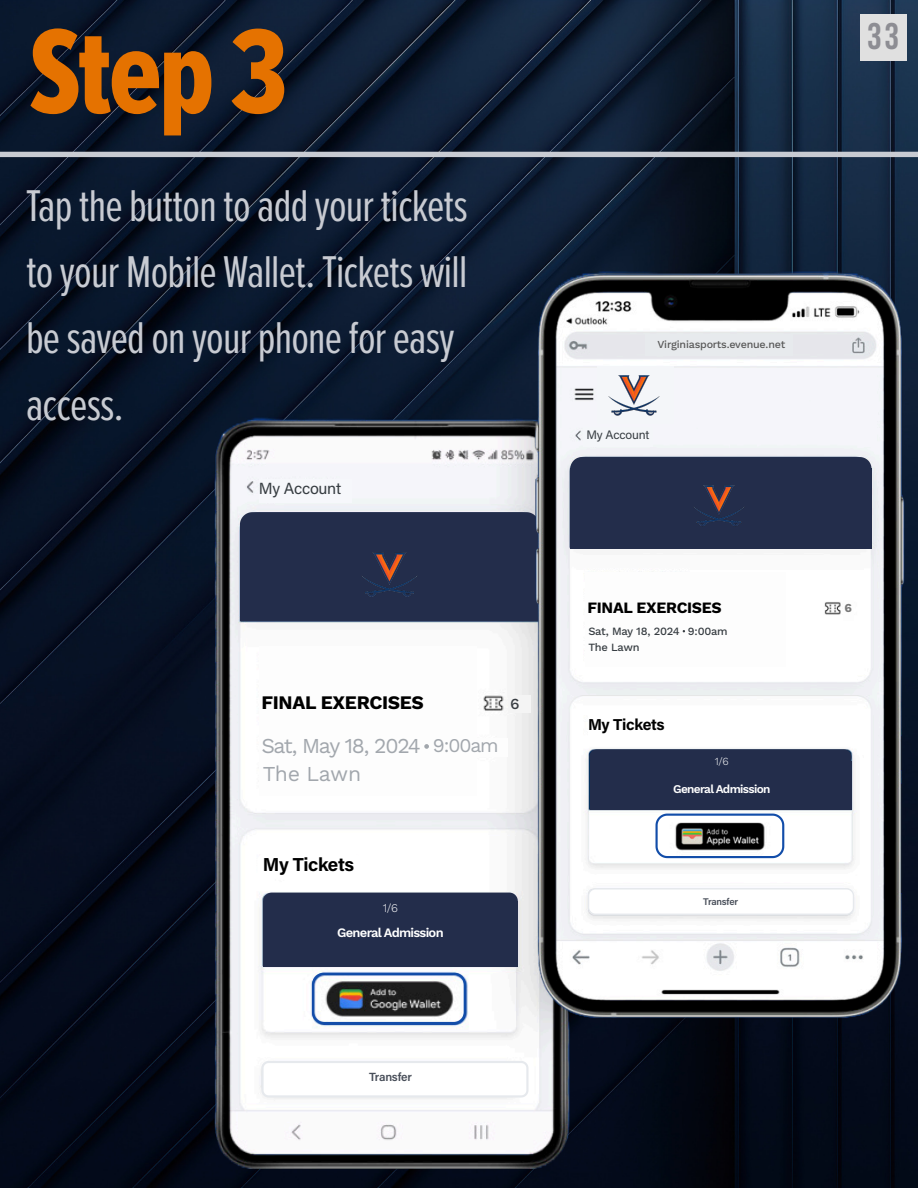
<style>
.page{position:relative;width:918px;height:1188px;background:#fff}
.page>*{position:absolute;margin:0;border:0;box-sizing:border-box;transform-origin:0 0}
.t1{font:124.2px "Proxima Nova Ex Cn Extrabld";color:#e57200}
.t2{font:46.2px/66.4px "Proxima Nova Ex Cn";letter-spacing:-.015em;color:#c8cbd2}
.t3{font:37.05px "Bebas Neue";color:#8d8d93}
.t4{font:21.3px "Work Sans";letter-spacing:-.055em;color:#a2a7ad}
.t5{font:700 19.05px "Work Sans";letter-spacing:-.015em;color:#000}
.t6{font:700 18.75px "Acumin Pro";letter-spacing:-.015em;color:#000}
.t7{font:16.05px "Acumin Pro";letter-spacing:-.015em;color:#373d42}
.t8{font:700 15.75px "Work Sans";letter-spacing:-.015em;color:#000}
.t9{font:700 15.75px "Acumin Pro";letter-spacing:-.015em;color:#000}
.t10{font:500 15.45px "Work Sans";color:#383d42}
.t11{font:600 12.9px "Work Sans";letter-spacing:-.055em;color:#fff}
.t12{font:12.3px "Acumin Pro";letter-spacing:-.015em;color:#373d42}
.t13{font:700 12.15px "Work Sans";color:#787878}
.t14{font:600 11.85px "Work Sans";letter-spacing:-.055em;color:#fff}
.t15{font:600 11.85px "Acumin Pro";letter-spacing:-.025em;color:#484e59}
.t16{font:300 11.85px "Work Sans";color:#fff}
.t17{font:500 11.1px/17px "Work Sans";letter-spacing:-.015em;color:#373d42}
.t18{font:300 10.8px "Work Sans";color:#fff}
.t19{font:500 10.65px "Work Sans";letter-spacing:-.015em;color:#575757}
.t20{font:600 9.75px "Acumin Pro";letter-spacing:-.025em;color:#484e59}
.s1{font-size:19.35px}
</style>
<div class="page">
<img style="left:0;top:0;width:918px;height:1188px">
<div style="left:0;top:152px;width:918px;height:5px;background:#c8cbd2"></div>
<img style="left:210px;top:267px;width:695px;height:901px">
<div style="left:259px;top:646px;width:217px;height:149px;background:#fdfdfd"></div>
<div style="left:471px;top:738px;width:37px;height:18px;background:#fdfdfd"></div>
<div style="left:508px;top:695px;width:23px;height:18px;background:#f4f4f4"></div>
<div style="left:263px;top:901px;width:255px;height:66px;background:#232d4b"></div>
<svg style="left:261px;top:890px;width:259px;height:22px"></svg>
<svg style="left:257px;top:854px;width:105px;height:25px"></svg>
<div style="left:240px;top:527px;width:299px;height:94px;background:#232d4b"></div>
<img style="left:362px;top:552px;width:55px;height:45px">
<svg style="left:238px;top:510px;width:282px;height:29px"></svg>
<svg style="left:424px;top:744px;width:5px;height:5px"></svg>
<img style="left:520px;top:266px;width:398px;height:763px">
<div style="left:645px;top:335px;width:148px;height:21px;background:#e7eaed"></div>
<svg style="left:587px;top:887px;width:268px;height:29px"></svg>
<svg style="left:260px;top:1060px;width:270px;height:39px"></svg>
<div style="left:585px;top:572px;width:200px;height:95px;background:#fdfdfd"></div>
<div style="left:844px;top:600px;width:10px;height:21px;background:#fdfdfd"></div>
<div style="left:590px;top:762px;width:261px;height:48px;background:#232d4b"></div>
<div style="left:588px;top:714px;width:90px;height:26px;background:#fff"></div>
<svg style="left:588px;top:747px;width:265px;height:20px"></svg>
<div style="left:570px;top:469px;width:301px;height:80px;background:#232d4b"></div>
<div style="left:597px;top:367px;width:76px;height:57px;background:#f4f6f9"></div>
<img style="left:694px;top:485px;width:50px;height:41px">
<img style="left:608px;top:375px;width:52px;height:41px">
<svg style="left:569px;top:455px;width:304px;height:27px"></svg>
<div style="left:259px;top:479px;width:92px;height:23px;background:#f6f7fb"></div>
<div style="left:583px;top:427px;width:70px;height:19px;background:#f4f6f9"></div>
<svg style="left:654px;top:812px;width:131px;height:47px"></svg>
<svg style="left:311px;top:971px;width:156px;height:54px"></svg>
<div style="left:860px;top:14px;width:46px;height:47px;background:#e0e0e0"></div>
<h1 class="t1" style="left:29px;top:-19px;width:259px">Step 3</h1>
<p class="t2" style="left:26px;top:170px;width:443px">Tap the button to add your tickets to your Mobile Wallet. Tickets will be saved on your phone for easy access.</p>
<p class="t7" style="left:259px;top:477px;width:84px">My Account</p>
<p class="t5" style="left:261px;top:692px;width:164px">FINAL EXERCISES</p>
<p class="t10" style="left:510px;top:694px;width:11px">6</p>
<p class="t4" style="left:261px;top:733px;width:239px">Sat, May 18, 2024 <span class="s1">9:00am</span></p>
<p class="t4" style="left:263px;top:761px;width:100px">The Lawn</p>
<p class="t6" style="left:263px;top:851px;width:93px">My Tickets</p>
<p class="t16" style="left:383px;top:901px;width:17px">1/6</p>
<p class="t11" style="left:337px;top:925px;width:108px">General Admission</p>
<p class="t15" style="left:369px;top:1069px;width:44px">Transfer</p>
<p class="t3" style="left:867px;top:15px;width:34px">33</p>
<p class="t19" style="left:657px;top:338px;width:129px">Virginiasports.evenue.net</p>
<p class="t12" style="left:587px;top:427px;width:64px">My Account</p>
<p class="t8" style="left:587px;top:599px;width:136px">FINAL EXERCISES</p>
<p class="t13" style="left:845px;top:601px;width:9px">6</p>
<p class="t17" style="left:588px;top:623px;width:141px">Sat, May 18, 2024 9:00am<br>The Lawn</p>
<p class="t9" style="left:588px;top:714px;width:78px">My Tickets</p>
<p class="t18" style="left:715px;top:755px;width:16px">1/6</p>
<p class="t14" style="left:673px;top:782px;width:99px">General Admission</p>
<p class="t20" style="left:703px;top:895px;width:37px">Transfer</p>
</div>
